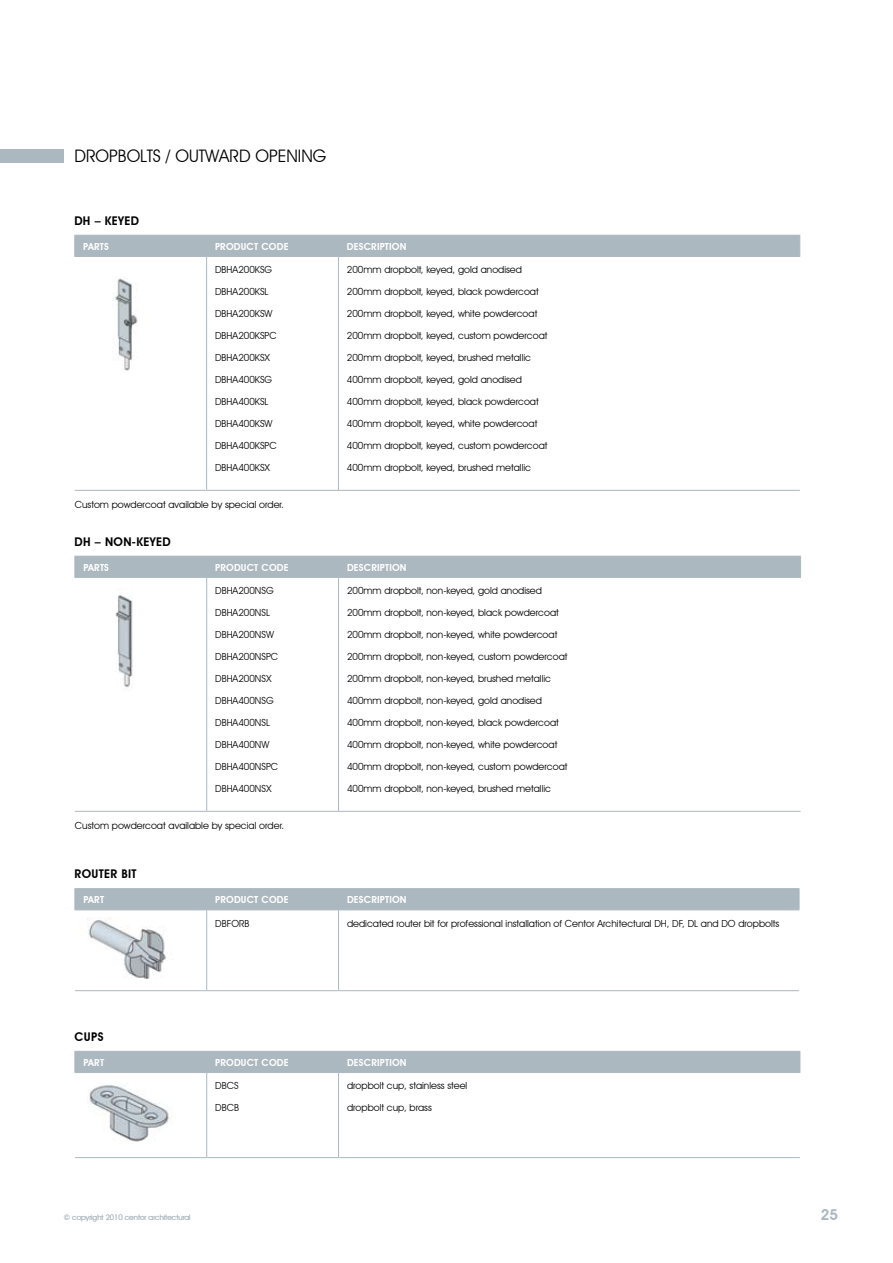
<style>
.page{position:relative;width:893px;height:1263px;background:#fff}
.page>*{position:absolute;margin:0;border:0;box-sizing:border-box;transform-origin:0 0}
.t1{font:17.25px "Avant Garde IT Cby BT";color:#000}
.t2{font:600 15px "Avant Garde IT Cby BT";color:#acb8bf}
.t3{font:600 12px "Avant Garde IT Cby BT";letter-spacing:.03em;color:#000}
.t4{font:9.75px "Avant Garde IT Cby BT";color:#000}
.t5{font:600 9.75px "Avant Garde IT Cby BT";letter-spacing:.02em;color:#fff}
.t6{font:7.5px "Avant Garde IT Cby BT";color:#acb8bf}
</style>
<div class="page">
<img style="left:115px;top:595px;width:18px;height:92px">
<div style="left:75px;top:556px;width:726px;height:21px;background:#acb8bf"></div>
<hr style="left:75px;top:577px;width:132px;height:1px;background:#acb8bf">
<hr style="left:75px;top:811px;width:132px;height:1px;background:#acb8bf">
<hr style="left:206px;top:578px;width:1px;height:233px;background:#acb8bf">
<hr style="left:207px;top:577px;width:132px;height:1px;background:#acb8bf">
<hr style="left:207px;top:811px;width:132px;height:1px;background:#acb8bf">
<hr style="left:338px;top:578px;width:1px;height:233px;background:#acb8bf">
<hr style="left:339px;top:577px;width:462px;height:1px;background:#acb8bf">
<hr style="left:339px;top:811px;width:462px;height:1px;background:#acb8bf">
<div style="left:74px;top:235px;width:726px;height:21px;background:#acb8bf"></div>
<hr style="left:74px;top:256px;width:133px;height:1px;background:#acb8bf">
<hr style="left:75px;top:490px;width:132px;height:1px;background:#acb8bf">
<hr style="left:206px;top:257px;width:1px;height:233px;background:#acb8bf">
<hr style="left:207px;top:256px;width:131px;height:1px;background:#acb8bf">
<hr style="left:207px;top:490px;width:131px;height:1px;background:#acb8bf">
<hr style="left:338px;top:257px;width:1px;height:233px;background:#acb8bf">
<hr style="left:338px;top:256px;width:462px;height:1px;background:#acb8bf">
<hr style="left:338px;top:490px;width:462px;height:1px;background:#acb8bf">
<img style="left:114px;top:278px;width:24px;height:93px">
<div style="left:75px;top:1051px;width:726px;height:21px;background:#acb8bf"></div>
<hr style="left:75px;top:1072px;width:132px;height:1px;background:#acb8bf">
<hr style="left:75px;top:1157px;width:132px;height:1px;background:#acb8bf">
<hr style="left:206px;top:1073px;width:1px;height:84px;background:#acb8bf">
<hr style="left:207px;top:1072px;width:132px;height:1px;background:#acb8bf">
<hr style="left:207px;top:1157px;width:132px;height:1px;background:#acb8bf">
<hr style="left:338px;top:1073px;width:1px;height:84px;background:#acb8bf">
<hr style="left:339px;top:1072px;width:461px;height:1px;background:#acb8bf">
<hr style="left:339px;top:1157px;width:461px;height:1px;background:#acb8bf">
<img style="left:89px;top:1085px;width:81px;height:57px">
<hr style="left:75px;top:888px;width:132px;height:1px;background:#acb8bf">
<hr style="left:207px;top:888px;width:132px;height:1px;background:#acb8bf">
<hr style="left:339px;top:888px;width:460px;height:1px;background:#acb8bf">
<div style="left:75px;top:889px;width:725px;height:21px;background:#acb8bf"></div>
<hr style="left:75px;top:909px;width:132px;height:1px;background:#acb8bf">
<hr style="left:75px;top:990px;width:132px;height:1px;background:#acb8bf">
<hr style="left:206px;top:910px;width:1px;height:80px;background:#acb8bf">
<hr style="left:207px;top:909px;width:132px;height:1px;background:#acb8bf">
<hr style="left:207px;top:990px;width:132px;height:1px;background:#acb8bf">
<hr style="left:338px;top:910px;width:1px;height:80px;background:#acb8bf">
<hr style="left:339px;top:909px;width:460px;height:1px;background:#acb8bf">
<hr style="left:339px;top:990px;width:460px;height:1px;background:#acb8bf">
<img style="left:87px;top:918px;width:79px;height:61px">
<div style="left:0;top:149px;width:64px;height:13px;background:#acb8bf"></div>
<h1 class="t1" style="left:75px;top:145px;width:22px">Dropbolts</h1>
<h1 class="t1" style="left:166px;top:145px;width:35px">/ Outward</h1>
<h1 class="t1" style="left:255px;top:145px;width:11px">openin</h1>
<h1 class="t1" style="left:313px;top:145px;width:15px">g</h1>
<p class="t3" style="left:74px;top:213px;width:66px">DH – KEYED</p>
<p class="t5" style="left:83px;top:240px;width:27px">PARTS</p>
<p class="t5" style="left:215px;top:240px;width:75px">PRODUCT CODE</p>
<p class="t5" style="left:347px;top:240px;width:7px">DESCRIPTION</p>
<p class="t4" style="left:215px;top:264px;width:58px">DBHA200KSG</p>
<p class="t4" style="left:215px;top:286px;width:55px">DBHA200KSL</p>
<p class="t4" style="left:215px;top:308px;width:59px">DBHA200KSW</p>
<p class="t4" style="left:215px;top:330px;width:63px">DBHA200KSPC</p>
<p class="t4" style="left:215px;top:352px;width:57px">DBHA200KSX</p>
<p class="t4" style="left:215px;top:374px;width:58px">DBHA400KSG</p>
<p class="t4" style="left:215px;top:396px;width:55px">DBHA400KSL</p>
<p class="t4" style="left:215px;top:418px;width:59px">DBHA400KSW</p>
<p class="t4" style="left:215px;top:440px;width:63px">DBHA400KSPC</p>
<p class="t4" style="left:215px;top:462px;width:57px">DBHA400KSX</p>
<p class="t4" style="left:347px;top:264px;width:177px">200mm dropbolt, keyed, gold anodised</p>
<p class="t4" style="left:347px;top:286px;width:193px">200mm dropbolt, keyed, black powdercoat</p>
<p class="t4" style="left:347px;top:308px;width:192px">200mm dropbolt, keyed, white powdercoat</p>
<p class="t4" style="left:347px;top:330px;width:202px">200mm dropbolt, keyed, custom powdercoat</p>
<p class="t4" style="left:347px;top:352px;width:186px">200mm dropbolt, keyed, brushed metallic</p>
<p class="t4" style="left:347px;top:374px;width:177px">400mm dropbolt, keyed, gold anodised</p>
<p class="t4" style="left:347px;top:396px;width:193px">400mm dropbolt, keyed, black powdercoat</p>
<p class="t4" style="left:347px;top:418px;width:192px">400mm dropbolt, keyed, white powdercoat</p>
<p class="t4" style="left:347px;top:440px;width:202px">400mm dropbolt, keyed, custom powdercoat</p>
<p class="t4" style="left:347px;top:462px;width:186px">400mm dropbolt, keyed, brushed metallic</p>
<p class="t4" style="left:75px;top:499px;width:211px">Custom powdercoat available by special order.</p>
<p class="t3" style="left:75px;top:534px;width:98px">DH – NON-KEYED</p>
<p class="t5" style="left:83px;top:561px;width:27px">PARTS</p>
<p class="t5" style="left:215px;top:561px;width:75px">PRODUCT CODE</p>
<p class="t5" style="left:347px;top:561px;width:14px">DESCRIPTION</p>
<p class="t4" style="left:215px;top:585px;width:59px">DBHA200NSG</p>
<p class="t4" style="left:215px;top:607px;width:56px">DBHA200NSL</p>
<p class="t4" style="left:215px;top:629px;width:60px">DBHA200NSW</p>
<p class="t4" style="left:215px;top:651px;width:65px">DBHA200NSPC</p>
<p class="t4" style="left:215px;top:673px;width:58px">DBHA200NSX</p>
<p class="t4" style="left:215px;top:695px;width:59px">DBHA400NSG</p>
<p class="t4" style="left:215px;top:717px;width:56px">DBHA400NSL</p>
<p class="t4" style="left:215px;top:739px;width:56px">DBHA400NW</p>
<p class="t4" style="left:215px;top:761px;width:65px">DBHA400NSPC</p>
<p class="t4" style="left:215px;top:783px;width:58px">DBHA400NSX</p>
<p class="t4" style="left:347px;top:585px;width:196px">200mm dropbolt, non-keyed, gold anodised</p>
<p class="t4" style="left:347px;top:607px;width:213px">200mm dropbolt, non-keyed, black powdercoat</p>
<p class="t4" style="left:347px;top:629px;width:212px">200mm dropbolt, non-keyed, white powdercoat</p>
<p class="t4" style="left:347px;top:651px;width:222px">200mm dropbolt, non-keyed, custom powdercoat</p>
<p class="t4" style="left:347px;top:673px;width:206px">200mm dropbolt, non-keyed, brushed metallic</p>
<p class="t4" style="left:347px;top:695px;width:196px">400mm dropbolt, non-keyed, gold anodised</p>
<p class="t4" style="left:347px;top:717px;width:213px">400mm dropbolt, non-keyed, black powdercoat</p>
<p class="t4" style="left:347px;top:739px;width:212px">400mm dropbolt, non-keyed, white powdercoat</p>
<p class="t4" style="left:347px;top:761px;width:222px">400mm dropbolt, non-keyed, custom powdercoat</p>
<p class="t4" style="left:347px;top:783px;width:206px">400mm dropbolt, non-keyed, brushed metallic</p>
<p class="t4" style="left:75px;top:820px;width:211px">Custom powdercoat available by special order.</p>
<p class="t3" style="left:75px;top:866px;width:64px">ROUTER BIT</p>
<p class="t5" style="left:83px;top:894px;width:22px">PART</p>
<p class="t5" style="left:215px;top:894px;width:75px">PRODUCT CODE</p>
<p class="t5" style="left:347px;top:894px;width:61px">DESCRIPTION</p>
<p class="t4" style="left:215px;top:917px;width:36px">DBFORB</p>
<p class="t4" style="left:347px;top:917px;width:434px">dedicated router bit for professional installation of Centor Architectural DH, DF, DL and DO dropbolts</p>
<p class="t3" style="left:75px;top:1029px;width:30px">CUPS</p>
<p class="t5" style="left:83px;top:1056px;width:22px">PART</p>
<p class="t5" style="left:215px;top:1056px;width:75px">PRODUCT CODE</p>
<p class="t5" style="left:347px;top:1056px;width:61px">DESCRIPTION</p>
<p class="t4" style="left:215px;top:1080px;width:25px">DBCS</p>
<p class="t4" style="left:215px;top:1102px;width:25px">DBCB</p>
<p class="t4" style="left:347px;top:1080px;width:122px">dropbolt cup, stainless steel</p>
<p class="t4" style="left:347px;top:1102px;width:86px">dropbolt cup, brass</p>
<p class="t6" style="left:64px;top:1213px;width:128px">© copyright 2010 centor architectural</p>
<h2 class="t2" style="left:821px;top:1206px;width:19px">25</h2>
</div>
